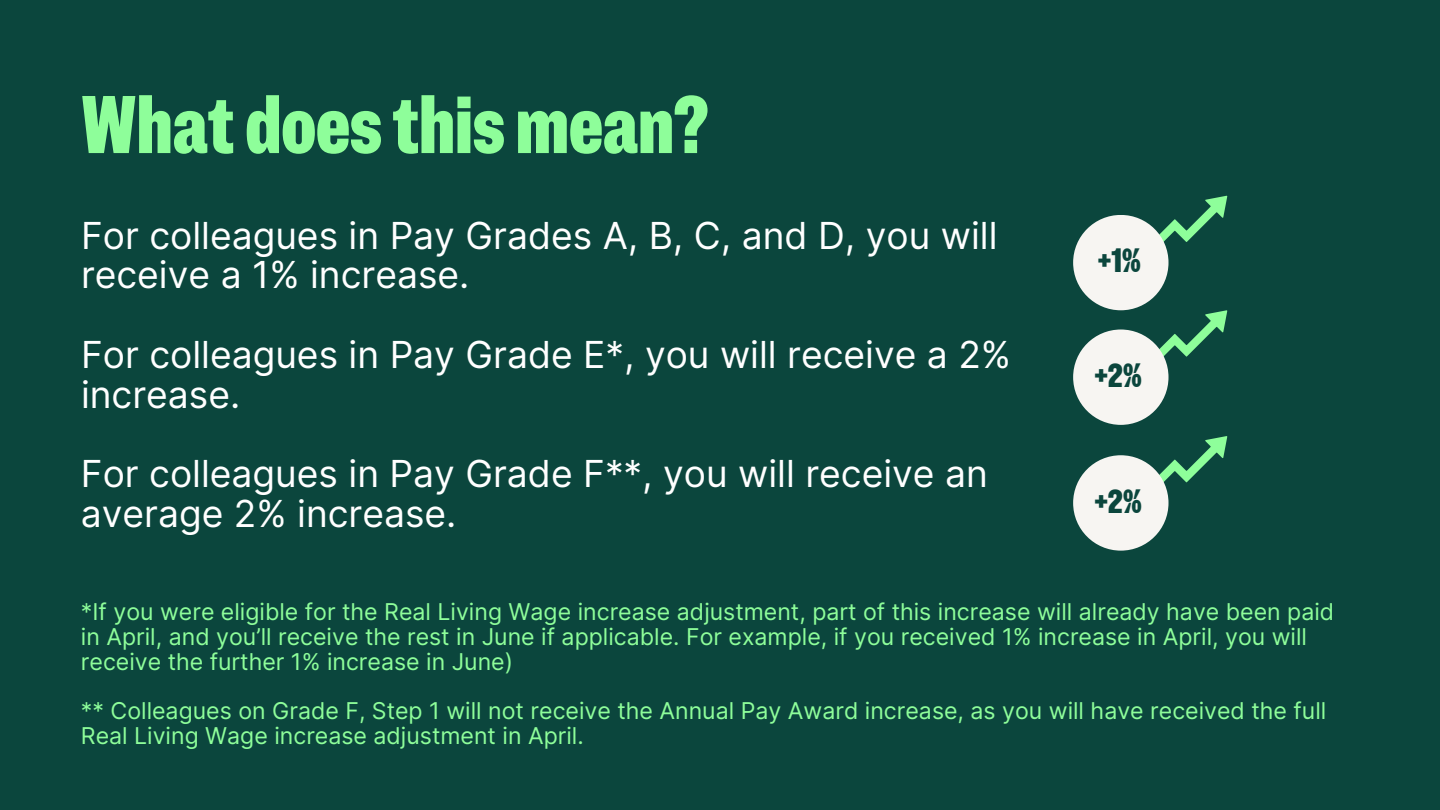
<style>
.page{position:relative;width:1440px;height:810px;background:#0b463d}
.page>*{position:absolute;margin:0;border:0;box-sizing:border-box;transform-origin:0 0}
.t1{font:81.5px "Barnardos Express";color:#8efe9a}
.t2{font:37.2px/39.5px "Inter";color:#fff}
.t3{font:33.6px "Barnardos Express";color:#0b463d}
.t4{font:23.2px/24.8px "Inter";color:#8efe9a}
</style>
<div class="page">
<svg style="left:1137px;top:196px;width:90px;height:46px"></svg>
<div style="left:1073px;top:215px;width:96px;height:95px;background:#f7f5f2;border-radius:50%"></div>
<svg style="left:1137px;top:310px;width:90px;height:56px"></svg>
<div style="left:1073px;top:330px;width:96px;height:95px;background:#f7f5f2;border-radius:50%"></div>
<svg style="left:1141px;top:436px;width:86px;height:47px"></svg>
<div style="left:1073px;top:455px;width:96px;height:96px;background:#f7f5f2;border-radius:50%"></div>
<h2 class="t1" style="left:81px;top:88px;width:629px">What doesthismean?</h2>
<h3 class="t2" style="left:81px;top:216px;width:918px">For colleagues in Pay Grades A, B, C, and D, you will receive a 1% increase.</h3>
<h3 class="t2" style="left:81px;top:335px;width:932px">For colleagues in Pay Grade E*, you will receive a 2% increase.</h3>
<h3 class="t2" style="left:81px;top:454px;width:908px">For colleagues in Pay Grade F**, you will receive an average 2% increase.</h3>
<h1 class="t3" style="left:1098px;top:245px;width:44px">+1%</h1>
<p class="t3" style="left:1094px;top:360px;width:49px">+2%</p>
<p class="t3" style="left:1094px;top:486px;width:49px">+2%</p>
<h2 class="t4" style="left:81px;top:599px;width:1255px">*If you were eligible for the Real Living Wage increase adjustment, part of this increase will already have been paid in April, and you’ll receive the rest in June if applicable. For example, if you received 1% increase in April, you will receive the further 1% increase in June)</h2>
<p class="t4" style="left:81px;top:698px;width:1247px">** Colleagues on Grade F, Step 1 will not receive the Annual Pay Award increase, as you will have received the full<br>Real Living Wage increase adjustment in April.</p>
</div>
